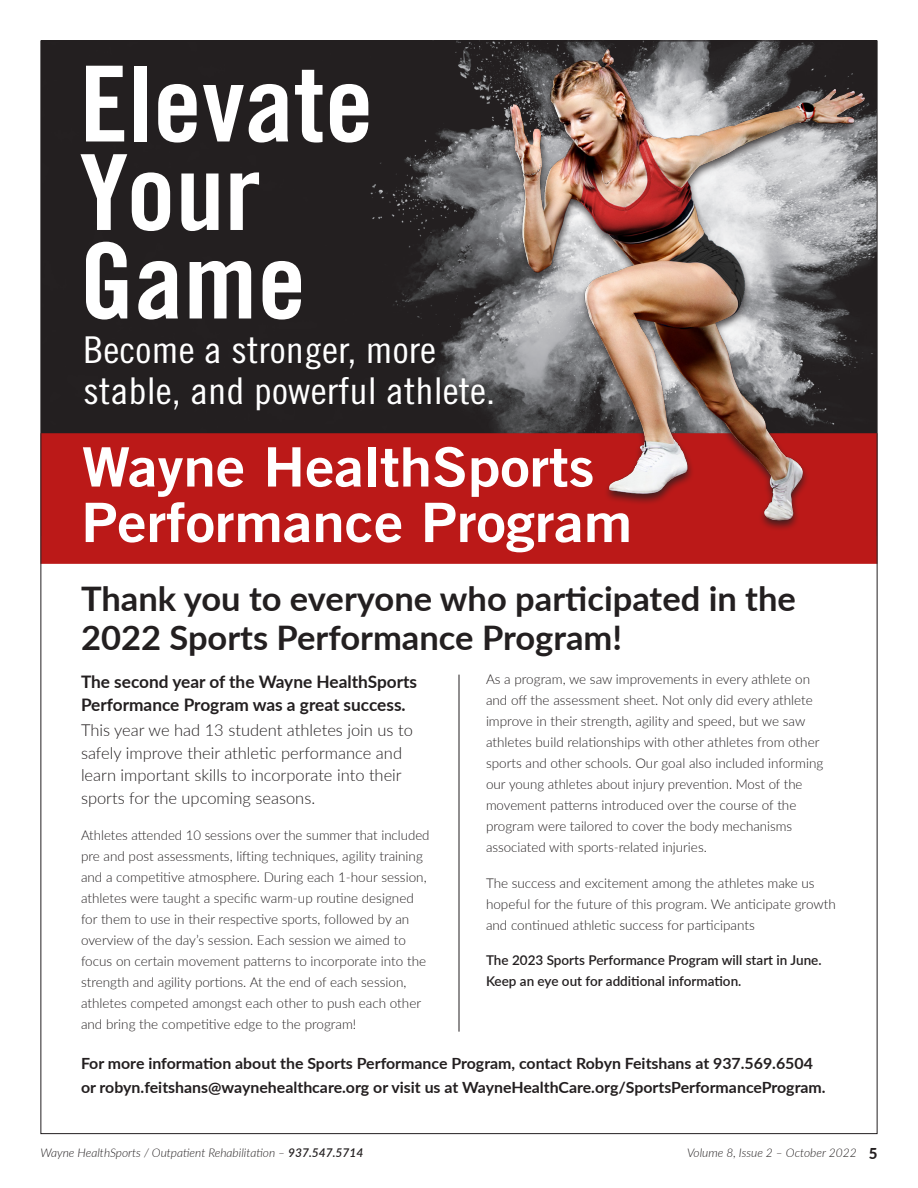
<style>
.page{position:relative;width:918px;height:1188px;background:#fff}
.page>*{position:absolute;margin:0;border:0;box-sizing:border-box;transform-origin:0 0}
.t1{font:105px/88.5px "Trade Gothic Bold Cond Twenty";color:#fff;scale:1.05 1}
.t2{font:54.45px "Trade Gothic Bold Two";color:#fff;scale:1.08 1}
.t3{font:36.9px/41px "Trade Gothic Cond Eighteen";color:#fff;scale:1.11 1}
.t4{font:700 33.75px/39px "Lato";color:#231f20}
.t5{font:700 17.25px/22.5px "Lato";color:#231f20}
.t6{font:300 16.5px/22.5px "Lato";color:#231f20}
.t7{font:700 15.45px "Lato";color:#231f20}
.t8{font:300 13.5px/21px "Lato";color:#231f20}
.t9{font:600 13.5px/21px "Lato";color:#231f20}
.t10{font:italic 300 12px "Lato";color:#231f20}
.s1{font-weight:600}
.s2{font-weight:800;font-style:normal;font-size:15px}
</style>
<div class="page">
<img style="left:42px;top:42px;width:834px;height:391px">
<div style="left:41px;top:433px;width:837px;height:131px;background:#bb1918;border:1px solid #bb1918"></div>
<img style="left:498px;top:42px;width:373px;height:487px">
<hr style="left:459px;top:675px;width:1px;height:357px;background:#231f20">
<p class="t1" style="left:79px;top:59px;width:282px">Elevate<br>Your<br>Game</p>
<p class="t3" style="left:83px;top:329px;width:373px">Become a stronger, more stable, and powerful athlete.</p>
<p class="t2" style="left:82px;top:433px;width:476px">Wayne HealthSports</p>
<p class="t2" style="left:82px;top:489px;width:511px">Performance Program</p>
<p class="t4" style="left:81px;top:578px;width:717px">Thank you to everyone who participated in the<br>2022 Sports Performance Program!</p>
<p class="t5" style="left:81px;top:670px;width:338px">The second year of the Wayne HealthSports<br>Performance Program was a great success.</p>
<p class="t6" style="left:81px;top:718px;width:333px">This year we had 13 student athletes join us to safely improve their athletic performance and learn important skills to incorporate into their sports for the upcoming seasons.</p>
<p class="t8" style="left:81px;top:824px;width:350px">Athletes attended 10 sessions over the summer that included pre and post assessments, lifting techniques, agility training and a competitive atmosphere. During each 1-hour session, athletes were taught a specific warm-up routine designed for them to use in their respective sports, followed by an overview of the day’s session. Each session we aimed to focus on certain movement patterns to incorporate into the strength and agility portions. At the end of each session, athletes competed amongst each other to push each other and bring the competitive edge to the program!</p>
<p class="t8" style="left:486px;top:668px;width:339px">As a program, we saw improvements in every athlete on and off the assessment sheet. Not only did every athlete improve in their strength, agility and speed, but we saw athletes build relationships with other athletes from other sports and other schools. Our goal also included informing our young athletes about injury prevention. Most of the movement patterns introduced over the course of the</p>
<p class="t8" style="left:486px;top:815px;width:308px">program were tailored to cover the body mechanisms</p>
<p class="t8" style="left:486px;top:836px;width:222px">associated with sports-related injuries.</p>
<p class="t8" style="left:486px;top:872px;width:351px">The success and excitement among the athletes make us hopeful for the future of this program. We anticipate growth and continued athletic success for participants</p>
<p class="t9" style="left:486px;top:949px;width:337px">The 2023 Sports Performance Program will start in June.<br>Keep an eye out for additional information.</p>
<p class="t7" style="left:81px;top:1052px;width:733px">For more information about the Sports Performance Program, contact Robyn Feitshans at 937.569.6504</p>
<p class="t7" style="left:81px;top:1076px;width:746px">or robyn.feitshans@waynehealthcare.org or visit us at WayneHealthCare.org/SportsPerformanceProgram.</p>
<p class="t10" style="left:40px;top:1144px;width:324px">Wayne HealthSports / Outpatient Rehabilitation – <span class="s1">937.547.5714</span></p>
<p class="t10" style="left:687px;top:1145px;width:192px">Volume 8, Issue 2 – October 2022 <span class="s2">5</span></p>
</div>
